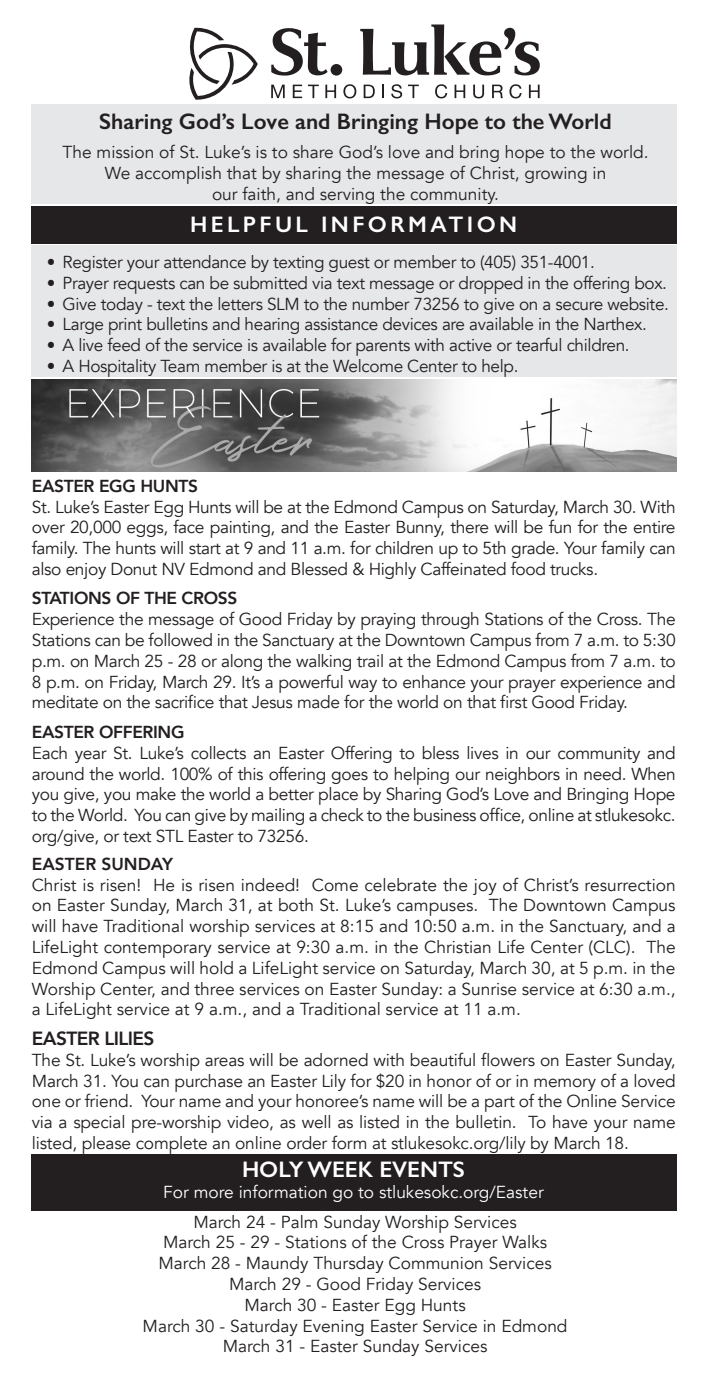
<style>
.page{position:relative;width:714px;height:1386px;background:#fff}
.page>*{position:absolute;margin:0;border:0;box-sizing:border-box;transform-origin:0 0}
.t1{font:600 22.57px "Gill Sans";color:#231f20}
.t2{font:600 22.57px "Gill Sans";letter-spacing:.15em;color:#fff}
.t3{font:600 22.57px "Gill Sans";color:#fff}
.t4{font:800 19.07px "Avenir";letter-spacing:-.03em;color:#231f20}
.t5{font:17.32px/20.8px "Avenir";letter-spacing:-.02em;color:#231f20}
.t6{font:17.32px/20.8px "Avenir";color:#231f20;text-align:center}
.t7{font:17.32px/29.9px "Avenir";color:#fff;text-align:center}
.s1{font-weight:800}
.s2{color:#231f20}
</style>
<div class="page">
<div style="left:31px;top:206px;width:645px;height:38px;background:#231f20"></div>
<div style="left:31px;top:105px;width:645px;height:99px;background:#e6e7e9"></div>
<svg style="left:271px;top:28px;width:71px;height:48px"></svg>
<svg style="left:360px;top:25px;width:180px;height:50px"></svg>
<svg style="left:189px;top:27px;width:69px;height:73px"></svg>
<svg style="left:271px;top:85px;width:14px;height:13px"></svg>
<svg style="left:293px;top:85px;width:9px;height:13px"></svg>
<svg style="left:308px;top:85px;width:11px;height:13px"></svg>
<svg style="left:325px;top:85px;width:11px;height:13px"></svg>
<svg style="left:343px;top:84px;width:13px;height:14px"></svg>
<svg style="left:364px;top:85px;width:11px;height:13px"></svg>
<svg style="left:382px;top:85px;width:2px;height:13px"></svg>
<svg style="left:391px;top:84px;width:11px;height:14px"></svg>
<svg style="left:408px;top:85px;width:11px;height:13px"></svg>
<svg style="left:435px;top:84px;width:12px;height:14px"></svg>
<svg style="left:455px;top:85px;width:10px;height:13px"></svg>
<svg style="left:473px;top:85px;width:11px;height:13px"></svg>
<svg style="left:492px;top:85px;width:11px;height:13px"></svg>
<svg style="left:509px;top:84px;width:13px;height:14px"></svg>
<svg style="left:529px;top:85px;width:11px;height:13px"></svg>
<div style="left:31px;top:246px;width:645px;height:131px;background:#e6e7e9"></div>
<div style="left:32px;top:1154px;width:645px;height:56px;background:#231f20"></div>
<img style="left:31px;top:380px;width:645px;height:92px">
<p class="t1" style="left:99px;top:108px;width:514px">Sharing God’s Love and Bringing Hope to the World</p>
<p class="t6" style="left:63px;top:142px;width:588px">The mission of St. Luke’s is to share God’s love and bring hope to the world.<br>We accomplish that by sharing the message of Christ, growing in<br>our faith, and serving the community.</p>
<p class="t2" style="left:190px;top:211px;width:329px">HELPFUL INFORMATION</p>
<p class="t5" style="left:47px;top:252px;width:550px">• Register your attendance by texting guest or member to (405) 351-4001.</p>
<p class="t5" style="left:47px;top:273px;width:622px">• Prayer requests can be submitted via text message or dropped in the offering box.</p>
<p class="t5" style="left:47px;top:293px;width:624px">• Give today - text the letters SLM to the number 73256 to give on a secure website.</p>
<p class="t5" style="left:47px;top:314px;width:602px">• Large print bulletins and hearing assistance devices are available in the Narthex.</p>
<p class="t5" style="left:47px;top:335px;width:584px">• A live feed of the service is available for parents with active or tearful children.</p>
<p class="t5" style="left:47px;top:356px;width:473px">• A Hospitality Team member is at the Welcome Center to help.</p>
<p class="t5" style="left:32px;top:476px;width:645px"><span class="s1">EASTER EGG HUNTS<br></span>St. Luke’s Easter Egg Hunts will be at the Edmond Campus on Saturday, March 30. With over 20,000 eggs, face painting, and the Easter Bunny, there will be fun for the entire family. The hunts will start at 9 and 11 a.m. for children up to 5th grade. Your family can also enjoy Donut NV Edmond and Blessed &amp; Highly Caffeinated food trucks.</p>
<p class="t5" style="left:32px;top:588px;width:646px"><span class="s1">STATIONS OF THE CROSS<br></span>Experience the message of Good Friday by praying through Stations of the Cross. The Stations can be followed in the Sanctuary at the Downtown Campus from 7 a.m. to 5:30 p.m. on March 25 - 28 or along the walking trail at the Edmond Campus from 7 a.m. to 8 p.m. on Friday, March 29. It’s a powerful way to enhance your prayer experience and meditate on the sacrifice that Jesus made for the world on that first Good Friday.</p>
<p class="t5" style="left:32px;top:722px;width:645px"><span class="s1">EASTER OFFERING<br></span>Each year St. Luke’s collects an Easter Offering to bless lives in our community and around the world. 100% of this offering goes to helping our neighbors in need. When you give, you make the world a better place by Sharing God’s Love and Bringing Hope to the World. You can give by mailing a check to the business office, online at stlukesokc. org/give, or text STL Easter to 73256.</p>
<p class="t6" style="left:32px;top:854px;width:645px;text-align:left"><span class="s1">EASTER SUNDAY<br></span>Christ is risen! He is risen indeed! Come celebrate the joy of Christ’s resurrection on Easter Sunday, March 31, at both St. Luke’s campuses. The Downtown Campus will have Traditional worship services at 8:15 and 10:50 a.m. in the Sanctuary, and a LifeLight contemporary service at 9:30 a.m. in the Christian Life Center (CLC). The Edmond Campus will hold a LifeLight service on Saturday, March 30, at 5 p.m. in the Worship Center, and three services on Easter Sunday: a Sunrise service at 6:30 a.m., a LifeLight service at 9 a.m., and a Traditional service at 11 a.m.</p>
<p class="t4" style="left:32px;top:1023px;width:124px">EASTER LILIES</p>
<p class="t5" style="left:32px;top:1050px;width:646px;text-align:justify">The St. Luke’s worship areas will be adorned with beautiful flowers on Easter Sunday, March 31. You can purchase an Easter Lily for $20 in honor of or in memory of a loved one or friend. Your name and your honoree’s name will be a part of the Online Service via a special pre-worship video, as well as listed in the bulletin. To have your name listed, please complete an online order form at stlukesokc.org/lily by March 18.</p>
<p class="t3" style="left:242px;top:1156px;width:225px">HOLY WEEK EVENTS</p>
<p class="t7" style="left:163px;top:1177px;width:382px">For more information go to stlukesokc.org/Easter<br><span class="s2">March 24 - Palm Sunday Worship Services</span></p>
<p class="t6" style="left:143px;top:1232px;width:426px">March 25 - 29 - Stations of the Cross Prayer Walks March 28 - Maundy Thursday Communion Services March 29 - Good Friday Services<br>March 30 - Easter Egg Hunts<br>March 30 - Saturday Evening Easter Service in Edmond March 31 - Easter Sunday Services</p>
</div>
